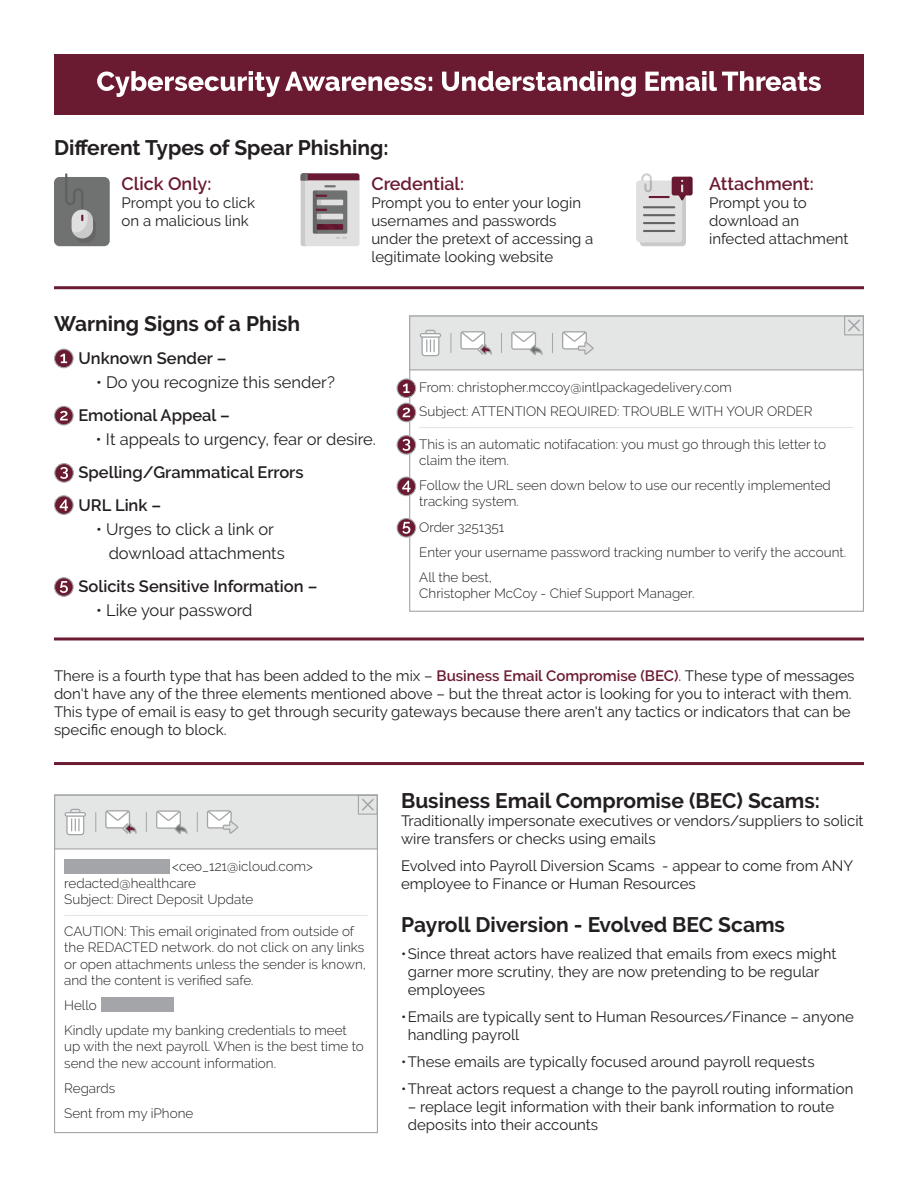
<style>
.page{position:relative;width:918px;height:1188px;background:#fff}
.page>*{position:absolute;margin:0;border:0;box-sizing:border-box;transform-origin:0 0}
.t1{font:700 21px "Raleway";color:#231f20}
.t2{font:600 18px "Raleway";color:#6b1b31}
.t3{font:16.5px/24px "Raleway";color:#231f20}
.t4{font:600 16.5px/33px "Raleway";color:#231f20}
.t5{font:15px/18px "Raleway";color:#231f20}
.t6{font:300 13.5px/16.2px "Raleway";color:#231f20}
.s1{font-weight:600;color:#6b1b31}
</style>
<div class="page">
<div style="left:54px;top:177px;width:56px;height:69px;background:#707271;border-radius:6px"></div>
<svg style="left:65px;top:173px;width:30px;height:70px"></svg>
<svg style="left:301px;top:173px;width:58px;height:73px;background:#b1a7aa"></svg>
<div style="left:640px;top:184px;width:46px;height:62px;background:#cacaca;border-radius:4px"></div>
<div style="left:636px;top:181px;width:46px;height:61px;background:#e0e0e0;border-radius:4px"></div>
<svg style="left:672px;top:177px;width:21px;height:24px"></svg>
<svg style="left:641px;top:173px;width:11px;height:19px"></svg>
<hr style="left:649px;top:196px;width:21px;height:2px;background:#691931">
<hr style="left:643px;top:206px;width:32px;height:2px;background:#707271">
<hr style="left:643px;top:214px;width:32px;height:2px;background:#707271">
<hr style="left:643px;top:222px;width:32px;height:2px;background:#707271">
<hr style="left:643px;top:230px;width:32px;height:2px;background:#707271">
<hr style="left:54px;top:286px;width:810px;height:3px;background:#6b1b31">
<div style="left:54px;top:54px;width:810px;height:60px;background:#6b1b31"></div>
<svg style="left:97px;top:71px;width:724px;height:26px"></svg>
<div style="left:54px;top:795px;width:324px;height:54px;background:#e4e5e5;border:1px solid #a4a5a8"></div>
<svg style="left:156px;top:810px;width:32px;height:24px"></svg>
<svg style="left:105px;top:810px;width:32px;height:24px"></svg>
<svg style="left:207px;top:810px;width:31px;height:24px"></svg>
<svg style="left:64px;top:809px;width:22px;height:26px"></svg>
<svg style="left:95px;top:812px;width:1px;height:20px"></svg>
<svg style="left:146px;top:812px;width:1px;height:20px"></svg>
<svg style="left:197px;top:812px;width:1px;height:20px"></svg>
<div style="left:54px;top:795px;width:324px;height:338px;border:1px solid #a4a5a8"></div>
<hr style="left:64px;top:915px;width:304px;height:1px;background:#e4e5e5">
<div style="left:64px;top:859px;width:106px;height:15px;background:#a4a5a8"></div>
<div style="left:101px;top:998px;width:73px;height:14px;background:#a4a5a8"></div>
<div style="left:358px;top:795px;width:20px;height:20px;border:1px solid #a4a5a8"></div>
<svg style="left:362px;top:798px;width:12px;height:13px"></svg>
<div style="left:409px;top:315px;width:455px;height:297px;background:#fff;border:1px solid #a4a5a8"></div>
<div style="left:409px;top:315px;width:455px;height:55px;background:#e4e5e5;border:1px solid #a4a5a8"></div>
<svg style="left:511px;top:331px;width:32px;height:24px"></svg>
<svg style="left:460px;top:331px;width:32px;height:24px"></svg>
<svg style="left:562px;top:331px;width:32px;height:24px"></svg>
<svg style="left:420px;top:330px;width:21px;height:26px"></svg>
<svg style="left:450px;top:333px;width:1px;height:20px"></svg>
<svg style="left:501px;top:333px;width:1px;height:20px"></svg>
<svg style="left:552px;top:333px;width:1px;height:20px"></svg>
<hr style="left:419px;top:427px;width:435px;height:1px;background:#e4e5e5">
<svg style="left:397px;top:379px;width:19px;height:19px"></svg>
<svg style="left:403px;top:384px;width:7px;height:9px"></svg>
<div style="left:397px;top:378px;width:19px;height:20px;border:1px solid #a4a5a8;border-radius:50%"></div>
<svg style="left:397px;top:403px;width:19px;height:19px"></svg>
<svg style="left:403px;top:408px;width:7px;height:9px"></svg>
<div style="left:397px;top:403px;width:19px;height:19px;border:1px solid #a4a5a8;border-radius:50%"></div>
<svg style="left:397px;top:477px;width:19px;height:19px"></svg>
<svg style="left:402px;top:481px;width:9px;height:11px"></svg>
<div style="left:397px;top:476px;width:19px;height:20px;border:1px solid #a4a5a8;border-radius:50%"></div>
<svg style="left:397px;top:519px;width:19px;height:18px"></svg>
<svg style="left:402px;top:522px;width:8px;height:12px"></svg>
<div style="left:397px;top:518px;width:19px;height:20px;border:1px solid #a4a5a8;border-radius:50%"></div>
<svg style="left:397px;top:436px;width:19px;height:18px"></svg>
<svg style="left:402px;top:439px;width:8px;height:12px"></svg>
<div style="left:397px;top:435px;width:19px;height:20px;border:1px solid #a4a5a8;border-radius:50%"></div>
<div style="left:844px;top:315px;width:20px;height:20px;border:1px solid #a4a5a8"></div>
<svg style="left:848px;top:319px;width:12px;height:13px"></svg>
<svg style="left:55px;top:349px;width:18px;height:19px"></svg>
<svg style="left:61px;top:354px;width:6px;height:9px"></svg>
<div style="left:54px;top:349px;width:20px;height:19px;border:1px solid #a4a5a8;border-radius:50%"></div>
<svg style="left:55px;top:406px;width:18px;height:19px"></svg>
<svg style="left:60px;top:411px;width:8px;height:9px"></svg>
<div style="left:54px;top:406px;width:20px;height:20px;border:1px solid #a4a5a8;border-radius:50%"></div>
<svg style="left:55px;top:496px;width:18px;height:18px"></svg>
<svg style="left:60px;top:499px;width:8px;height:12px"></svg>
<div style="left:54px;top:495px;width:20px;height:20px;border:1px solid #a4a5a8;border-radius:50%"></div>
<svg style="left:55px;top:578px;width:18px;height:18px"></svg>
<svg style="left:60px;top:581px;width:8px;height:12px"></svg>
<div style="left:54px;top:577px;width:20px;height:20px;border:1px solid #a4a5a8;border-radius:50%"></div>
<hr style="left:54px;top:637px;width:810px;height:3px;background:#6b1b31">
<hr style="left:54px;top:762px;width:810px;height:3px;background:#6b1b31">
<svg style="left:55px;top:464px;width:18px;height:18px"></svg>
<svg style="left:60px;top:467px;width:8px;height:12px"></svg>
<div style="left:54px;top:463px;width:20px;height:20px;border:1px solid #a4a5a8;border-radius:50%"></div>
<h1 class="t1" style="left:54px;top:136px;width:336px">Different Types of Spear Phishing:</h1>
<p class="t2" style="left:122px;top:174px;width:91px">Click Only:</p>
<p class="t5" style="left:122px;top:194px;width:135px">Prompt you to click on a malicious link</p>
<p class="t2" style="left:371px;top:174px;width:94px">Credential:</p>
<p class="t5" style="left:371px;top:194px;width:224px">Prompt you to enter your login usernames and passwords under the pretext of accessing a legitimate looking website</p>
<p class="t2" style="left:709px;top:174px;width:106px">Attachment:</p>
<p class="t5" style="left:709px;top:194px;width:141px">Prompt you to download an infected attachment</p>
<h1 class="t1" style="left:54px;top:311px;width:248px">Warning Signs of a Phish</h1>
<p class="t4" style="left:78px;top:341px;width:150px">Unknown Sender –</p>
<p class="t3" style="left:96px;top:370px;width:240px">• Do you recognize this sender?</p>
<p class="t4" style="left:78px;top:398px;width:153px">Emotional Appeal –</p>
<p class="t3" style="left:96px;top:427px;width:282px">• It appeals to urgency, fear or desire.</p>
<p class="t4" style="left:78px;top:455px;width:227px">Spelling/Grammatical Errors<br>URL Link –</p>
<p class="t3" style="left:109px;top:517px;width:178px;text-indent:-13px">• Urges to click a link or download attachments</p>
<p class="t4" style="left:78px;top:569px;width:241px">Solicits Sensitive Information –</p>
<p class="t3" style="left:96px;top:598px;width:158px">• Like your password</p>
<p class="t6" style="left:419px;top:376px;width:395px;line-height:24px">From: christopher.mccoy@intlpackagedelivery.com<br>Subject: ATTENTION REQUIRED: TROUBLE WITH YOUR ORDER</p>
<p class="t6" style="left:419px;top:436px;width:408px">This is an automatic notifacation: you must go through this letter to claim the item.</p>
<p class="t6" style="left:419px;top:477px;width:413px">Follow the URL seen down below to use our recently implemented tracking system.</p>
<p class="t6" style="left:419px;top:514px;width:428px;line-height:25.2px">Order 3251351<br>Enter your username password tracking number to verify the account.<br>All the best,</p>
<p class="t6" style="left:419px;top:585px;width:277px">Christopher McCoy - Chief Support Manager.</p>
<p class="t5" style="left:54px;top:667px;width:802px">There is a fourth type that has been added to the mix – <span class="s1">Business Email Compromise (BEC)</span>. These type of messages don't have any of the three elements mentioned above – but the threat actor is looking for you to interact with them.<br>This type of email is easy to get through security gateways because there aren't any tactics or indicators that can be specific enough to block.</p>
<p class="t6" style="left:64px;top:858px;width:250px;text-indent:108px">&lt;ceo_121@icloud.com&gt; redacted@healthcare<br>Subject: Direct Deposit Update</p>
<p class="t6" style="left:64px;top:923px;width:303px">CAUTION: This email originated from outside of the REDACTED network. do not click on any links or open attachments unless the sender is known, and the content is verified safe.</p>
<p class="t6" style="left:64px;top:993px;width:284px;line-height:25.2px">Hello<br>Kindly update my banking credentials to meet</p>
<p class="t6" style="left:64px;top:1038px;width:301px">up with the next payroll. When is the best time to send the new account information.</p>
<p class="t6" style="left:64px;top:1075px;width:131px;line-height:25.2px">Regards<br>Sent from my iPhone</p>
<h1 class="t1" style="left:401px;top:789px;width:420px">Business Email Compromise (BEC) Scams:</h1>
<p class="t5" style="left:401px;top:812px;width:464px">Traditionally impersonate executives or vendors/suppliers to solicit wire transfers or checks using emails</p>
<p class="t5" style="left:401px;top:857px;width:454px">Evolved into Payroll Diversion Scams - appear to come from ANY employee to Finance or Human Resources</p>
<h1 class="t1" style="left:401px;top:913px;width:386px">Payroll Diversion - Evolved BEC Scams</h1>
<p class="t5" style="left:408px;top:945px;width:430px;text-indent:-7px">•Since threat actors have realized that emails from execs might garner more scrutiny, they are now pretending to be regular employees</p>
<p class="t5" style="left:408px;top:1008px;width:448px;text-indent:-7px">•Emails are typically sent to Human Resources/Finance – anyone handling payroll</p>
<p class="t5" style="left:401px;top:1053px;width:415px">•These emails are typically focused around payroll requests</p>
<p class="t5" style="left:401px;top:1080px;width:454px">•Threat actors request a change to the payroll routing information</p>
<p class="t5" style="left:408px;top:1098px;width:428px">– replace legit information with their bank information to route deposits into their accounts</p>
</div>
